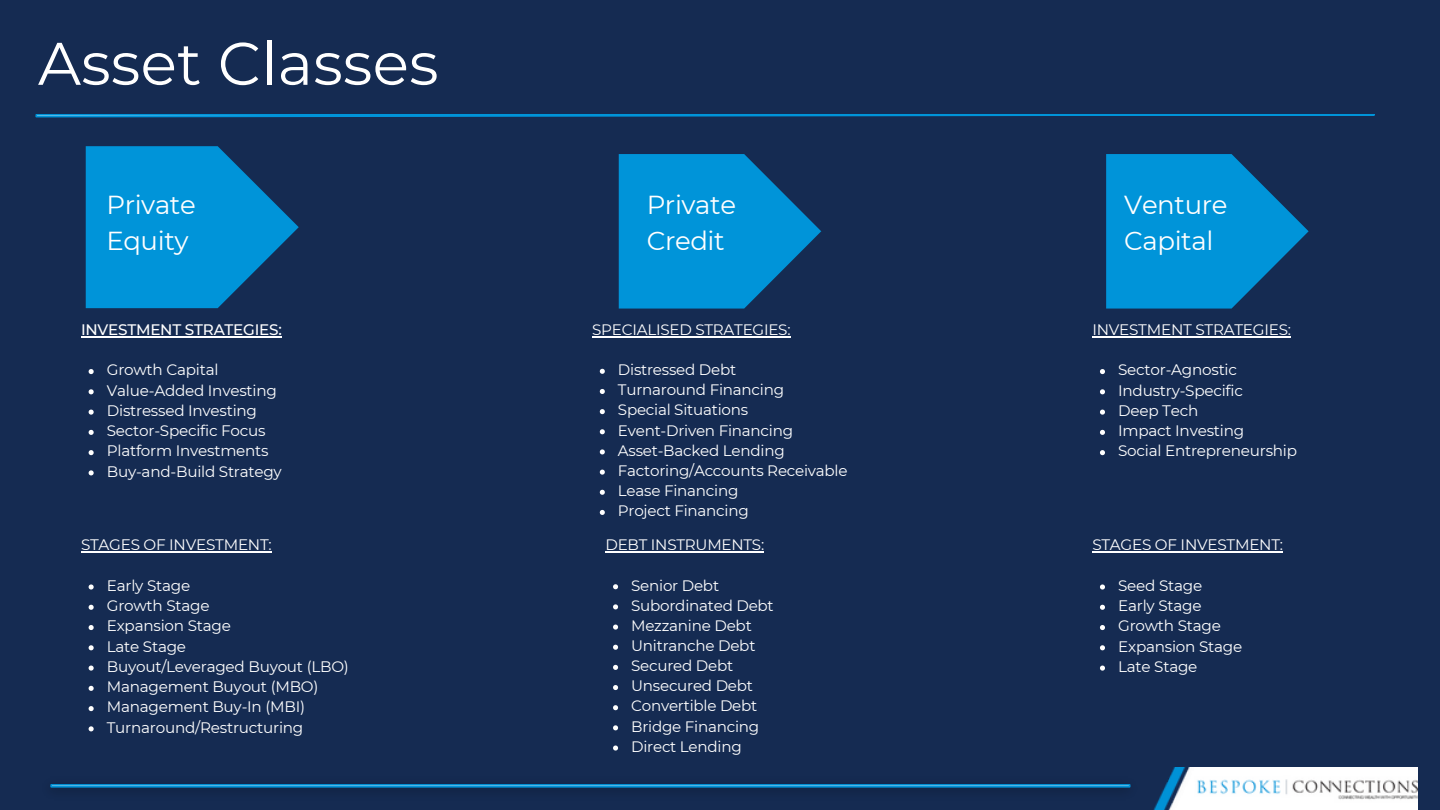
<style>
.page{position:relative;width:1440px;height:810px;background:#152b52}
.page>*{position:absolute;margin:0;border:0;box-sizing:border-box;transform-origin:0 0}
.t1{font:60px "Montserrat";letter-spacing:.005em;color:#fff}
.t2{font:26px/36px "Montserrat";letter-spacing:-.015em;color:#fff}
.t3{font:15.2px "Montserrat";letter-spacing:-.015em;color:#fff}
.t4{font:500 15.2px "Montserrat";letter-spacing:-.015em;color:#fff}
</style>
<div class="page">
<svg style="left:86px;top:146px;width:213px;height:162px"></svg>
<svg style="left:619px;top:154px;width:202px;height:155px"></svg>
<img style="left:1153px;top:768px;width:265px;height:42px">
<svg style="left:35px;top:114px;width:1340px;height:4px"></svg>
<div style="left:50px;top:784px;width:1081px;height:4px;border:2px solid #0094d9"></div>
<hr style="left:81px;top:336px;width:201px;height:1px;background:#fff">
<svg style="left:89px;top:369px;width:5px;height:5px"></svg>
<svg style="left:89px;top:389px;width:5px;height:5px"></svg>
<svg style="left:89px;top:410px;width:5px;height:5px"></svg>
<svg style="left:89px;top:430px;width:5px;height:5px"></svg>
<svg style="left:89px;top:450px;width:5px;height:5px"></svg>
<svg style="left:89px;top:470px;width:5px;height:5px"></svg>
<svg style="left:1106px;top:154px;width:203px;height:155px"></svg>
<hr style="left:592px;top:336px;width:198px;height:1px;background:#fff">
<svg style="left:600px;top:369px;width:5px;height:5px"></svg>
<svg style="left:600px;top:389px;width:5px;height:5px"></svg>
<svg style="left:600px;top:409px;width:5px;height:5px"></svg>
<svg style="left:600px;top:429px;width:5px;height:5px"></svg>
<svg style="left:600px;top:449px;width:5px;height:5px"></svg>
<svg style="left:600px;top:470px;width:5px;height:5px"></svg>
<svg style="left:600px;top:490px;width:5px;height:5px"></svg>
<svg style="left:600px;top:510px;width:5px;height:5px"></svg>
<hr style="left:1092px;top:336px;width:199px;height:1px;background:#fff">
<svg style="left:1100px;top:369px;width:5px;height:5px"></svg>
<svg style="left:1100px;top:389px;width:5px;height:5px"></svg>
<svg style="left:1100px;top:410px;width:5px;height:5px"></svg>
<svg style="left:1100px;top:430px;width:5px;height:5px"></svg>
<svg style="left:1100px;top:450px;width:5px;height:5px"></svg>
<hr style="left:81px;top:552px;width:191px;height:1px;background:#fff">
<svg style="left:89px;top:584px;width:5px;height:6px"></svg>
<svg style="left:89px;top:605px;width:5px;height:5px"></svg>
<svg style="left:89px;top:625px;width:5px;height:5px"></svg>
<svg style="left:89px;top:645px;width:5px;height:5px"></svg>
<svg style="left:89px;top:666px;width:5px;height:5px"></svg>
<svg style="left:89px;top:686px;width:5px;height:5px"></svg>
<svg style="left:89px;top:706px;width:5px;height:5px"></svg>
<svg style="left:89px;top:726px;width:5px;height:5px"></svg>
<hr style="left:605px;top:551px;width:159px;height:2px;background:#fff">
<svg style="left:613px;top:584px;width:5px;height:5px"></svg>
<svg style="left:613px;top:604px;width:5px;height:5px"></svg>
<svg style="left:613px;top:625px;width:5px;height:5px"></svg>
<svg style="left:613px;top:645px;width:5px;height:5px"></svg>
<svg style="left:613px;top:665px;width:5px;height:5px"></svg>
<svg style="left:613px;top:685px;width:5px;height:5px"></svg>
<svg style="left:613px;top:705px;width:5px;height:5px"></svg>
<svg style="left:613px;top:725px;width:5px;height:5px"></svg>
<svg style="left:613px;top:746px;width:5px;height:5px"></svg>
<hr style="left:1092px;top:552px;width:191px;height:1px;background:#fff">
<svg style="left:1100px;top:584px;width:5px;height:6px"></svg>
<svg style="left:1100px;top:605px;width:5px;height:5px"></svg>
<svg style="left:1100px;top:625px;width:5px;height:5px"></svg>
<svg style="left:1100px;top:645px;width:5px;height:5px"></svg>
<svg style="left:1100px;top:666px;width:5px;height:5px"></svg>
<p class="t1" style="left:38px;top:27px;width:402px">Asset Classes</p>
<h2 class="t2" style="left:106px;top:187px;width:91px">Private<br>Equity</h2>
<p class="t4" style="left:81px;top:320px;width:202px">INVESTMENT STRATEGIES:</p>
<h2 class="t3" style="left:107px;top:361px;width:113px">Growth Capital</h2>
<p class="t3" style="left:107px;top:381px;width:172px">Value-Added Investing</p>
<h2 class="t3" style="left:107px;top:401px;width:152px">Distressed Investing</h2>
<h3 class="t3" style="left:107px;top:421px;width:160px">Sector-Specific Focus</h3>
<p class="t3" style="left:107px;top:442px;width:163px">Platform Investments</p>
<p class="t3" style="left:107px;top:462px;width:177px">Buy-and-Build Strategy</p>
<p class="t3" style="left:81px;top:536px;width:192px">STAGES OF INVESTMENT:</p>
<p class="t3" style="left:107px;top:576px;width:85px">Early Stage</p>
<h4 class="t3" style="left:107px;top:596px;width:104px">Growth Stage</h4>
<p class="t3" style="left:107px;top:617px;width:126px">Expansion Stage</p>
<p class="t3" style="left:107px;top:637px;width:81px">Late Stage</p>
<p class="t3" style="left:107px;top:657px;width:244px">Buyout/Leveraged Buyout (LBO)</p>
<p class="t3" style="left:107px;top:677px;width:213px">Management Buyout (MBO)</p>
<p class="t3" style="left:107px;top:698px;width:200px">Management Buy-In (MBI)</p>
<p class="t3" style="left:107px;top:718px;width:198px">Turnaround/Restructuring</p>
<p class="t2" style="left:647px;top:187px;width:91px">Private<br>Credit</p>
<p class="t2" style="left:1124px;top:187px;width:105px">Venture<br>Capital</p>
<p class="t3" style="left:592px;top:320px;width:200px">SPECIALISED STRATEGIES:</p>
<p class="t3" style="left:618px;top:360px;width:120px">Distressed Debt</p>
<p class="t3" style="left:618px;top:381px;width:168px">Turnaround Financing</p>
<p class="t3" style="left:618px;top:401px;width:132px">Special Situations</p>
<h4 class="t3" style="left:618px;top:421px;width:177px">Event-Driven Financing</h4>
<p class="t3" style="left:618px;top:441px;width:168px">Asset-Backed Lending</p>
<p class="t3" style="left:618px;top:461px;width:231px">Factoring/Accounts Receivable</p>
<p class="t3" style="left:618px;top:481px;width:122px">Lease Financing</p>
<p class="t3" style="left:618px;top:501px;width:132px">Project Financing</p>
<p class="t3" style="left:605px;top:536px;width:160px">DEBT INSTRUMENTS:</p>
<p class="t3" style="left:631px;top:576px;width:89px">Senior Debt</p>
<h4 class="t3" style="left:631px;top:596px;width:144px">Subordinated Debt</h4>
<p class="t3" style="left:631px;top:616px;width:122px">Mezzanine Debt</p>
<p class="t3" style="left:631px;top:636px;width:126px">Unitranche Debt</p>
<p class="t3" style="left:631px;top:656px;width:104px">Secured Debt</p>
<p class="t3" style="left:631px;top:677px;width:123px">Unsecured Debt</p>
<p class="t3" style="left:631px;top:697px;width:128px">Convertible Debt</p>
<p class="t3" style="left:631px;top:717px;width:130px">Bridge Financing</p>
<p class="t3" style="left:631px;top:737px;width:112px">Direct Lending</p>
<p class="t3" style="left:1092px;top:320px;width:200px">INVESTMENT STRATEGIES:</p>
<p class="t3" style="left:1118px;top:361px;width:120px">Sector-Agnostic</p>
<p class="t3" style="left:1118px;top:381px;width:126px">Industry-Specific</p>
<p class="t3" style="left:1118px;top:401px;width:82px">Deep Tech</p>
<h4 class="t3" style="left:1118px;top:421px;width:127px">Impact Investing</h4>
<p class="t3" style="left:1118px;top:442px;width:180px">Social Entrepreneurship</p>
<p class="t3" style="left:1092px;top:536px;width:192px">STAGES OF INVESTMENT:</p>
<p class="t3" style="left:1118px;top:576px;width:86px">Seed Stage</p>
<h4 class="t3" style="left:1118px;top:596px;width:85px">Early Stage</h4>
<p class="t3" style="left:1118px;top:617px;width:104px">Growth Stage</p>
<p class="t3" style="left:1118px;top:637px;width:126px">Expansion Stage</p>
<p class="t3" style="left:1118px;top:657px;width:81px">Late Stage</p>
</div>
